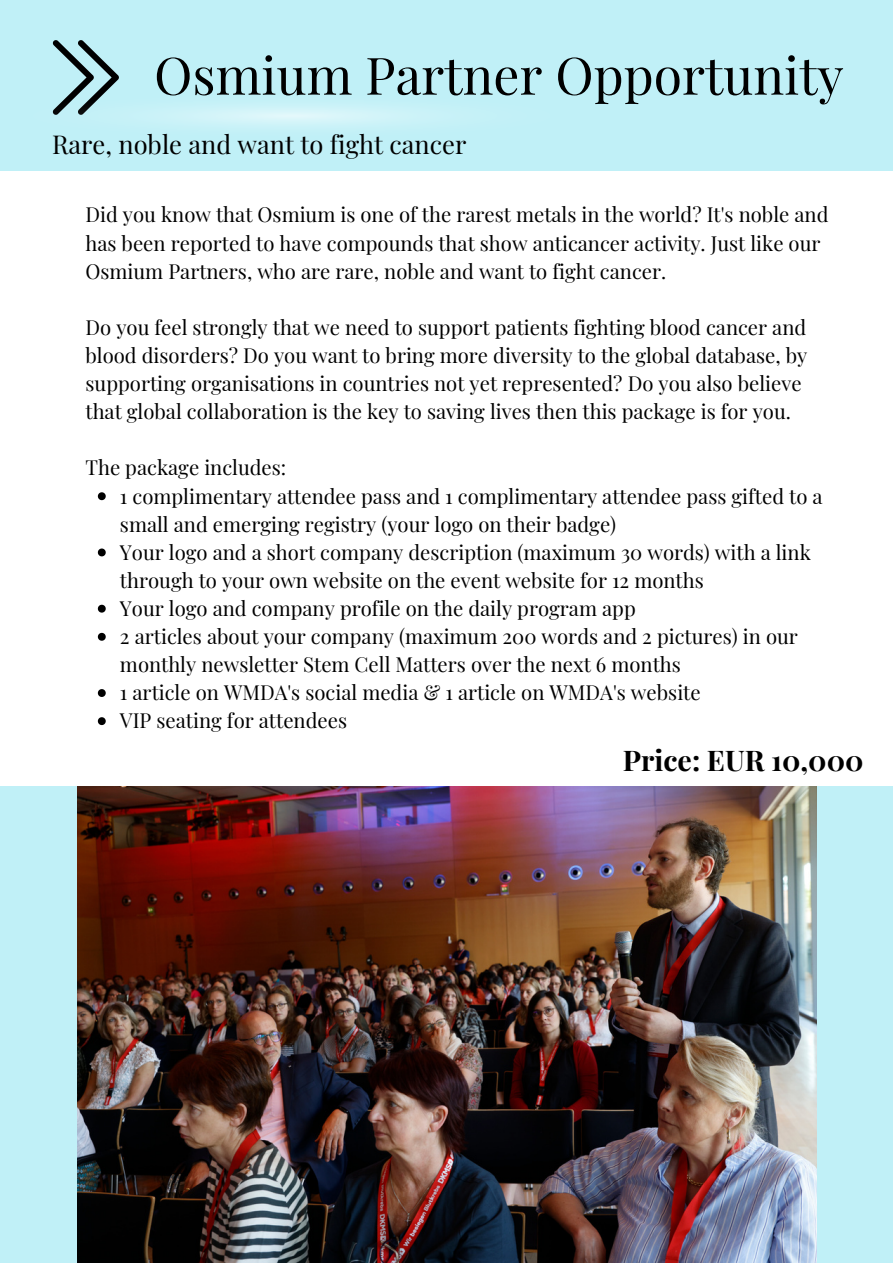
<style>
.page{position:relative;width:893px;height:1264px;background:#fff}
.page>*{position:absolute;margin:0;border:0;box-sizing:border-box;transform-origin:0 0}
.t1{font:51.6px "Playfair Display";color:#000}
.t2{font:700 28.5px "Playfair Display";color:#000}
.t3{font:25.5px "Playfair Display";color:#000}
.t4{font:20.25px/28px "Playfair Display";color:#000}
</style>
<div class="page">
<div style="left:0;top:0;width:892px;height:1262px;background:#c0f0f7"></div>
<div style="left:0;top:172px;width:892px;height:614px;background:#fff"></div>
<svg style="left:52px;top:40px;width:378px;height:87px"></svg>
<img style="left:77px;top:786px;width:738px;height:476px">
<svg style="left:98px;top:492px;width:8px;height:8px"></svg>
<svg style="left:98px;top:548px;width:8px;height:8px"></svg>
<svg style="left:98px;top:604px;width:8px;height:8px"></svg>
<svg style="left:98px;top:633px;width:8px;height:7px"></svg>
<svg style="left:98px;top:689px;width:8px;height:8px"></svg>
<svg style="left:98px;top:717px;width:8px;height:8px"></svg>
<p class="t1" style="left:154px;top:39px;width:691px">Osmium Partner Opportunity</p>
<p class="t3" style="left:52px;top:126px;width:416px">Rare, noble and want to fight cancer</p>
<p class="t4" style="left:85px;top:200px;width:744px">Did you know that Osmium is one of the rarest metals in the world? It's noble and has been reported to have compounds that show anticancer activity. Just like our<br>Osmium Partners, who are rare, noble and want to fight cancer.</p>
<p class="t4" style="left:85px;top:312px;width:723px">Do you feel strongly that we need to support patients fighting blood cancer and blood disorders? Do you want to bring more diversity to the global database, by supporting organisations in countries not yet represented? Do you also believe that global collaboration is the key to saving lives then this package is for you.</p>
<p class="t4" style="left:85px;top:453px;width:202px">The package includes:</p>
<p class="t4" style="left:120px;top:481px;width:704px">1 complimentary attendee pass and 1 complimentary attendee pass gifted to a small and emerging registry (your logo on their badge)</p>
<p class="t4" style="left:120px;top:537px;width:692px">Your logo and a short company description (maximum 30 words) with a link through to your own website on the event website for 12 months</p>
<p class="t4" style="left:120px;top:593px;width:517px">Your logo and company profile on the daily program app</p>
<p class="t4" style="left:120px;top:621px;width:679px">2 articles about your company (maximum 200 words and 2 pictures) in our monthly newsletter Stem Cell Matters over the next 6 months</p>
<p class="t4" style="left:120px;top:678px;width:582px">1 article on WMDA's social media &amp; 1 article on WMDA's website</p>
<p class="t4" style="left:120px;top:706px;width:228px">VIP seating for attendees</p>
<p class="t2" style="left:622px;top:740px;width:242px">Price: EUR 10,000</p>
</div>
